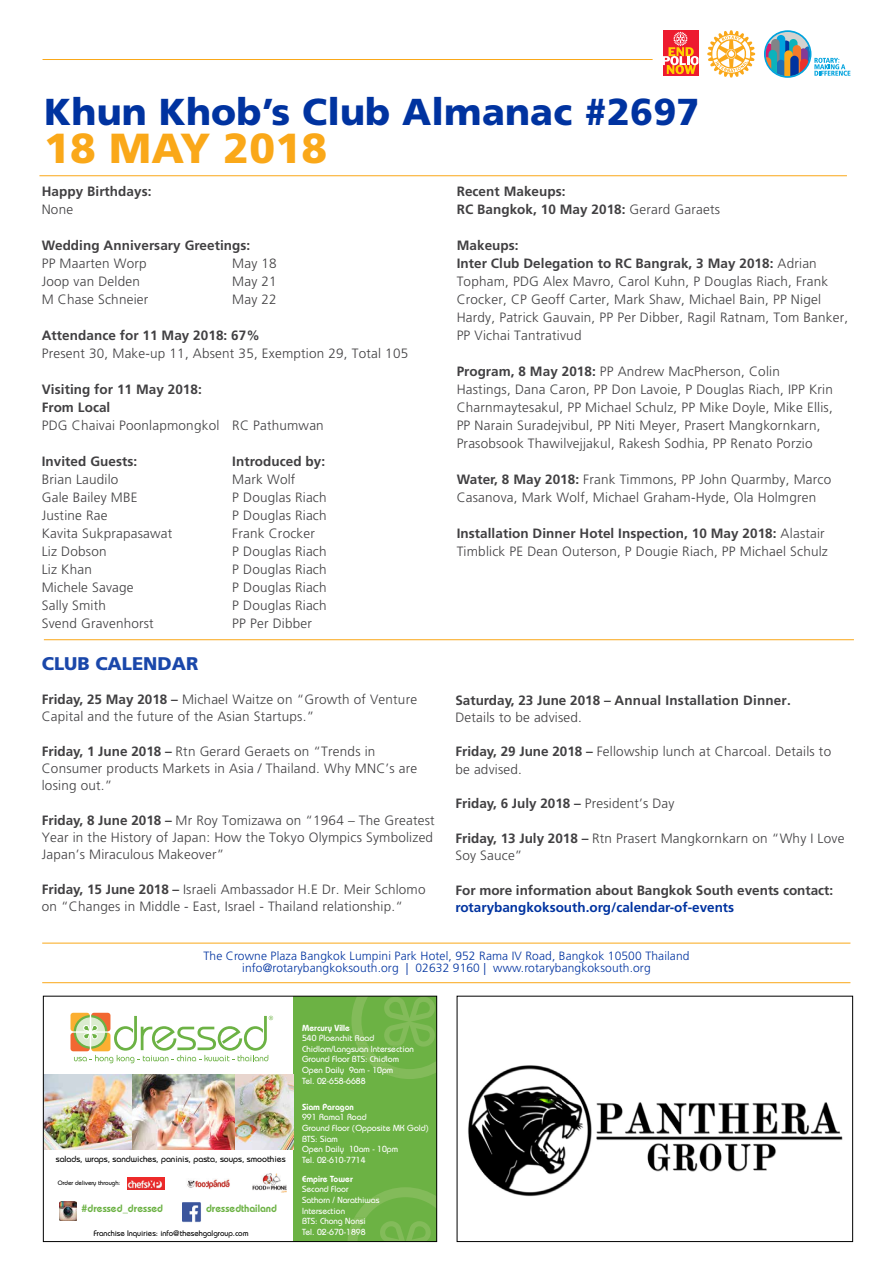
<style>
.page{position:relative;width:893px;height:1263px;background:#fff}
.page>*{position:absolute;margin:0;border:0;box-sizing:border-box;transform-origin:0 0}
.t1{font:900 42px "Frutiger LT Std";letter-spacing:.005em;color:#faa819}
.t2{font:900 37.5px "Frutiger LT Std";letter-spacing:.005em;color:#0033a0}
.t3{font:900 18.3px "Frutiger LT Std";color:#1a47aa}
.t4{font:300 13.5px/18px "Frutiger LT Std";letter-spacing:.015em;color:#414042}
.t5{font:700 13.5px/18px "Frutiger LT Std";letter-spacing:.005em;color:#414042}
.t6{font:700 13.5px "Frutiger LT Std";color:#0033a0}
.t7{font:300 12px/12px "Frutiger LT Std";letter-spacing:.01em;color:#0033a0;text-align:center}
.t8{font:600 10.5px "Bauhaus Std";color:#6cb244}
.t9{font:500 8.85px/10.6px "Bauhaus Std";color:#fff}
.t10{font:500 8.85px "Bauhaus Std";color:#000}
.t11{font:600 8.85px "Bauhaus Std";color:#fff}
.t12{font:500 8.1px "Bauhaus Std";color:#000}
.t13{font:500 6.3px "Bauhaus Std";color:#000}
.s1{font-weight:700}
.s2{font-weight:300}
</style>
<div class="page">
<hr style="left:43px;top:59px;width:610px;height:1px;background:#faa819">
<svg style="left:707px;top:30px;width:48px;height:48px"></svg>
<div style="left:662px;top:30px;width:36px;height:46px;background:#ed1b2f"></div>
<svg style="left:662px;top:32px;width:36px;height:42px"></svg>
<svg style="left:764px;top:30px;width:86px;height:48px"></svg>
<hr style="left:42px;top:943px;width:808px;height:1px;background:#faa819">
<hr style="left:42px;top:982px;width:808px;height:1px;background:#faa819">
<hr style="left:44px;top:639px;width:810px;height:1px;background:#faa819">
<hr style="left:39px;top:175px;width:808px;height:1px;background:#faa819">
<div style="left:293px;top:996px;width:144px;height:245px;background:#6cb244"></div>
<img style="left:45px;top:1074px;width:190px;height:75px">
<svg style="left:70px;top:1012px;width:39px;height:38px"></svg>
<svg style="left:71px;top:1013px;width:202px;height:50px"></svg>
<img style="left:59px;top:1201px;width:18px;height:19px">
<img style="left:182px;top:1202px;width:19px;height:21px">
<img style="left:252px;top:1173px;width:35px;height:19px">
<img style="left:187px;top:1179px;width:43px;height:10px">
<img style="left:127px;top:1178px;width:38px;height:11px">
<img style="left:235px;top:1074px;width:58px;height:75px">
<svg style="left:351px;top:998px;width:84px;height:81px"></svg>
<svg style="left:348px;top:1187px;width:87px;height:53px"></svg>
<div style="left:43px;top:996px;width:394px;height:246px;border:1px solid #000"></div>
<img style="left:468px;top:1065px;width:375px;height:132px">
<div style="left:457px;top:996px;width:396px;height:246px;border:1px solid #000"></div>
<h2 class="t2" style="left:44px;top:89px;width:657px">Khun Khob’s Club Almanac #2697</h2>
<h1 class="t1" style="left:44px;top:122px;width:284px">18 MAY 2018</h1>
<p class="t5" style="left:42px;top:183px;width:111px">Happy Birthdays:</p>
<p class="t4" style="left:42px;top:201px;width:33px">None</p>
<p class="t5" style="left:42px;top:237px;width:210px">Wedding Anniversary Greetings:</p>
<p class="t4" style="left:42px;top:255px;width:106px">PP Maarten Worp</p>
<p class="t4" style="left:232px;top:255px;width:46px">May 18</p>
<p class="t4" style="left:42px;top:273px;width:100px">Joop van Delden</p>
<p class="t4" style="left:232px;top:273px;width:46px">May 21</p>
<p class="t4" style="left:42px;top:291px;width:108px">M Chase Schneier</p>
<p class="t4" style="left:232px;top:291px;width:46px">May 22</p>
<p class="t5" style="left:42px;top:327px;width:220px">Attendance for 11 May 2018: 67%</p>
<p class="t4" style="left:42px;top:345px;width:368px">Present 30, Make-up 11, Absent 35, Exemption 29, Total 105</p>
<p class="t5" style="left:42px;top:381px;width:162px">Visiting for 11 May 2018:<br>From Local</p>
<p class="t4" style="left:42px;top:417px;width:284px">PDG Chaivai Poonlapmongkol RC Pathumwan</p>
<p class="t5" style="left:42px;top:453px;width:97px">Invited Guests:</p>
<p class="t5" style="left:232px;top:453px;width:94px">Introduced by:</p>
<p class="t4" style="left:42px;top:471px;width:78px">Brian Laudilo</p>
<p class="t4" style="left:232px;top:471px;width:65px">Mark Wolf</p>
<p class="t4" style="left:42px;top:489px;width:97px">Gale Bailey MBE</p>
<p class="t4" style="left:232px;top:489px;width:96px">P Douglas Riach</p>
<p class="t4" style="left:42px;top:507px;width:67px">Justine Rae</p>
<p class="t4" style="left:232px;top:507px;width:96px">P Douglas Riach</p>
<p class="t4" style="left:42px;top:525px;width:132px">Kavita Sukprapasawat</p>
<p class="t4" style="left:232px;top:525px;width:84px">Frank Crocker</p>
<p class="t4" style="left:42px;top:543px;width:66px">Liz Dobson</p>
<p class="t4" style="left:232px;top:543px;width:96px">P Douglas Riach</p>
<p class="t4" style="left:42px;top:561px;width:52px">Liz Khan</p>
<p class="t4" style="left:232px;top:561px;width:96px">P Douglas Riach</p>
<p class="t4" style="left:42px;top:579px;width:93px">Michele Savage</p>
<p class="t4" style="left:232px;top:579px;width:96px">P Douglas Riach</p>
<p class="t4" style="left:42px;top:597px;width:66px">Sally Smith</p>
<p class="t4" style="left:232px;top:597px;width:96px">P Douglas Riach</p>
<p class="t4" style="left:42px;top:615px;width:113px">Svend Gravenhorst</p>
<p class="t4" style="left:232px;top:615px;width:81px">PP Per Dibber</p>
<h3 class="t3" style="left:42px;top:652px;width:158px">CLUB CALENDAR</h3>
<p class="t4" style="left:42px;top:691px;width:377px;line-height:17.2px"><span class="s1">Friday, 25 May 2018 –</span> Michael Waitze on “Growth of Venture<br>Capital and the future of the Asian Startups.”</p>
<p class="t4" style="left:42px;top:743px;width:377px;line-height:17.2px"><span class="s1">Friday, 1 June 2018 –</span> Rtn Gerard Geraets on “Trends in<br>Consumer products Markets in Asia / Thailand. Why MNC’s are losing out.”</p>
<p class="t4" style="left:42px;top:812px;width:394px;line-height:17.2px;text-align:justify"><span class="s1">Friday, 8 June 2018 –</span> Mr Roy Tomizawa on “1964 – The Greatest Year in the History of Japan: How the Tokyo Olympics Symbolized Japan’s Miraculous Makeover”</p>
<p class="t4" style="left:42px;top:881px;width:385px;line-height:17.2px"><span class="s1">Friday, 15 June 2018 –</span> Israeli Ambassador H.E Dr. Meir Schlomo on “Changes in Middle - East, Israel - Thailand relationship.“</p>
<p class="t5" style="left:457px;top:183px;width:265px">Recent Makeups:<br>RC Bangkok, 10 May 2018: <span class="s2">Gerard Garaets</span></p>
<p class="t4" style="left:457px;top:237px;width:393px"><span class="s1">Makeups:<br>Inter Club Delegation to RC Bangrak, 3 May 2018:</span> Adrian Topham, PDG Alex Mavro, Carol Kuhn, P Douglas Riach, Frank Crocker, CP Geoff Carter, Mark Shaw, Michael Bain, PP Nigel Hardy, Patrick Gauvain, PP Per Dibber, Ragil Ratnam, Tom Banker, PP Vichai Tantrativud</p>
<p class="t4" style="left:457px;top:363px;width:378px"><span class="s1">Program, 8 May 2018:</span> PP Andrew MacPherson, Colin Hastings, Dana Caron, PP Don Lavoie, P Douglas Riach, IPP Krin Charnmaytesakul, PP Michael Schulz, PP Mike Doyle, Mike Ellis, PP Narain Suradejvibul, PP Niti Meyer, Prasert Mangkornkarn, Prasobsook Thawilvejjakul, Rakesh Sodhia, PP Renato Porzio</p>
<p class="t4" style="left:457px;top:471px;width:376px"><span class="s1">Water, 8 May 2018:</span> Frank Timmons, PP John Quarmby, Marco<br>Casanova, Mark Wolf, Michael Graham-Hyde, Ola Holmgren</p>
<p class="t4" style="left:457px;top:525px;width:373px"><span class="s1">Installation Dinner Hotel Inspection, 10 May 2018:</span> Alastair<br>Timblick PE Dean Outerson, P Dougie Riach, PP Michael Schulz</p>
<p class="t5" style="left:455px;top:691px;width:337px">Saturday, 23 June 2018 – Annual Installation Dinner.</p>
<p class="t4" style="left:455px;top:708px;width:128px">Details to be advised.</p>
<p class="t4" style="left:455px;top:743px;width:377px;line-height:17.2px"><span class="s1">Friday, 29 June 2018 –</span> Fellowship lunch at Charcoal. Details to be advised.</p>
<p class="t5" style="left:455px;top:795px;width:221px">Friday, 6 July 2018 – <span class="s2">President’s Day</span></p>
<p class="t4" style="left:455px;top:830px;width:391px;line-height:17.2px"><span class="s1">Friday, 13 July 2018 –</span> Rtn Prasert Mangkornkarn on “Why I Love<br>Soy Sauce”</p>
<p class="t5" style="left:455px;top:881px;width:379px">For more information about Bangkok South events contact:</p>
<p class="t6" style="left:455px;top:899px;width:280px">rotarybangkoksouth.org/calendar-of-events</p>
<p class="t7" style="left:203px;top:950px;width:488px">The Crowne Plaza Bangkok Lumpini Park Hotel, 952 Rama IV Road, Bangkok 10500 Thailand info@rotarybangkoksouth.org | 02632 9160 | www.rotarybangkoksouth.org</p>
<p class="t11" style="left:302px;top:1022px;width:49px">Mercury Ville</p>
<p class="t10" style="left:56px;top:1153px;width:231px">salads, wraps, sandwiches, paninis, pasta, soups, smoothies</p>
<p class="t13" style="left:58px;top:1179px;width:64px">Order delivery through:</p>
<p class="t8" style="left:82px;top:1202px;width:83px">#dressed_dressed</p>
<p class="t8" style="left:206px;top:1202px;width:72px">dressedthailand</p>
<p class="t12" style="left:94px;top:1228px;width:156px">Franchise Inquiries: info@thesehgalgroup.com</p>
<p class="t9" style="left:302px;top:1033px;width:113px">540 Ploenchit Road<br>Chidlom/Langsuan Intersection<br>Ground Floor BTS: Chidlom<br>Open Daily 9am - 10pm</p>
<p class="t9" style="left:302px;top:1075px;width:65px">Tel. 02-658-6688</p>
<p class="t11" style="left:302px;top:1101px;width:53px">Siam Paragon</p>
<p class="t9" style="left:302px;top:1112px;width:128px">991 Rama1 Road<br>Ground Floor (Opposite MK Gold)<br>BTS: Siam<br>Open Daily 10am - 10pm<br>Tel. 02-610-7714</p>
<p class="t11" style="left:302px;top:1173px;width:52px">Empire Tower</p>
<p class="t9" style="left:302px;top:1184px;width:48px">Second Floor</p>
<p class="t9" style="left:302px;top:1205px;width:45px">Intersection</p>
<p class="t9" style="left:302px;top:1194px;width:79px">Sathorn / Narathiwas</p>
<p class="t9" style="left:302px;top:1215px;width:65px">BTS: Chong Nonsi<br>Tel. 02-670-1898</p>
</div>
